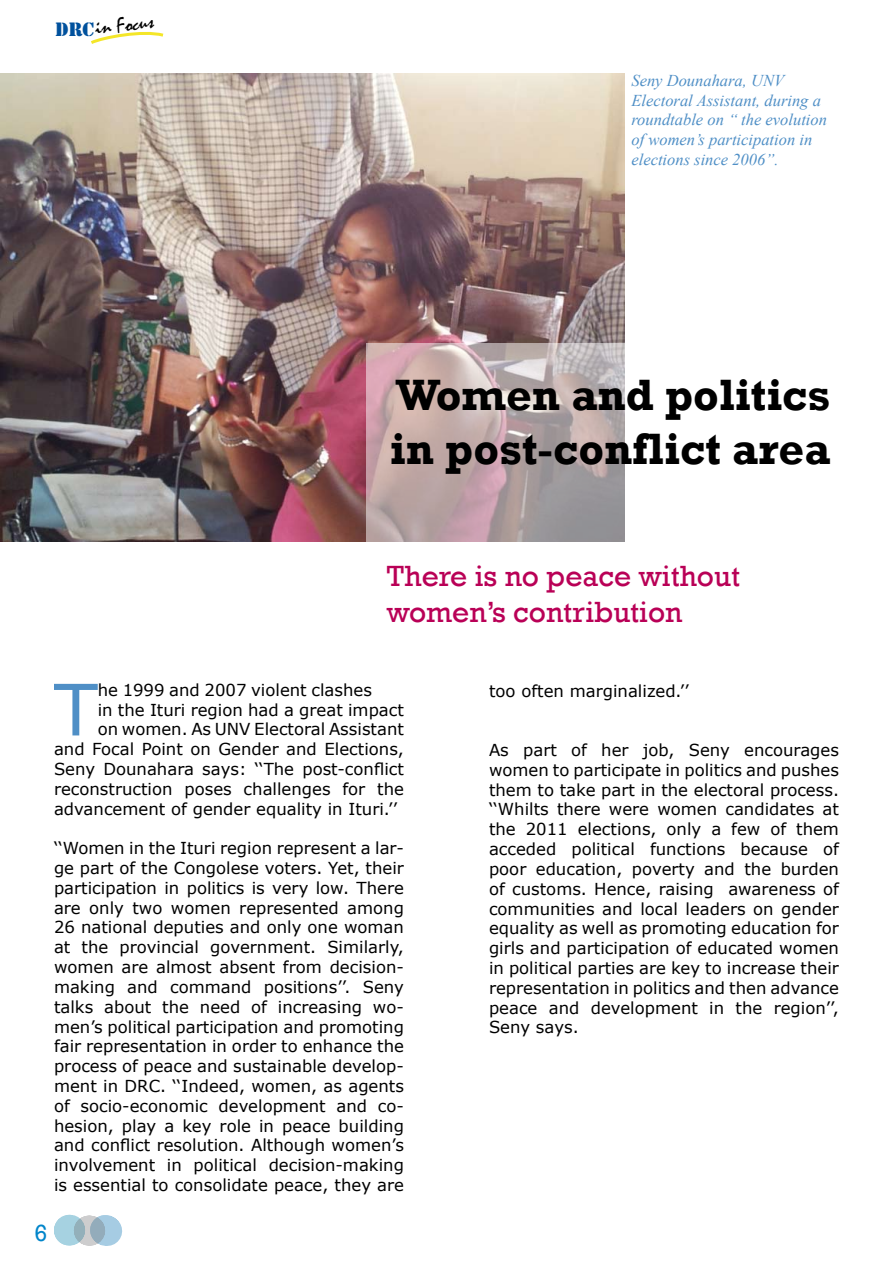
<style>
.page{position:relative;width:893px;height:1263px;background:#fff}
.page>*{position:absolute;margin:0;border:0;box-sizing:border-box;transform-origin:0 0}
.t1{font:70.95px "Verdana";color:#4f8fc6}
.t2{font:700 45px/54px "Rockwell";color:#000}
.t3{font:30px/36px "Rockwell";color:#b90056}
.t4{font:24px "Rockwell";color:#0085ca}
.t5{font:21px "Mistral";color:#000}
.t6{font:18px "Stencil Std";color:#00519d}
.t7{font:16.5px/19.8px "Verdana";color:#000;text-align:justify}
.t8{font:italic 16.5px/19.8px "Times New Roman";color:#4f8fc6}
</style>
<div class="page">
<hr style="left:106px;top:1216px;width:1px;height:30px;background:#006faf">
<hr style="left:105px;top:1215px;width:1px;height:30px;background:#006faf">
<svg style="left:54px;top:1215px;width:35px;height:30px"></svg>
<hr style="left:89px;top:1215px;width:1px;height:30px;background:#707173">
<svg style="left:91px;top:31px;width:73px;height:13px"></svg>
<img style="left:0;top:74px;width:624px;height:467px">
<svg style="left:367px;top:343px;width:258px;height:199px;background:#bca9a9"></svg>
<p class="t6" style="left:56px;top:17px;width:40px">DRC</p>
<p class="t5" style="left:94px;top:15px;width:60px;rotate:-6deg">in Focus</p>
<p class="t8" style="left:631px;top:70px;width:197px">Seny Dounahara, UNV<br>Electoral Assistant, during a roundtable on ‘‘ the evolution of women’s participation in elections since 2006’’.</p>
<h2 class="t2" style="left:390px;top:367px;width:442px">Women and politics in post-conflict area</h2>
<h3 class="t3" style="left:387px;top:559px;width:355px">There is no peace without women’s contribution</h3>
<h1 class="t1" style="left:54px;top:661px;width:45px">T</h1>
<p class="t7" style="left:98px;top:680px;width:276px">he 1999 and 2007 violent clashes</p>
<p class="t7" style="left:98px;top:699px;width:308px">in the Ituri region had a great impact</p>
<p class="t7" style="left:98px;top:719px;width:308px">on women. As UNV Electoral Assistant</p>
<p class="t7" style="left:54px;top:739px;width:351px">and Focal Point on Gender and Elections,</p>
<p class="t7" style="left:54px;top:759px;width:351px">Seny Dounahara says: ‘‘The post-conflict</p>
<p class="t7" style="left:54px;top:779px;width:351px">reconstruction poses challenges for the</p>
<p class="t7" style="left:54px;top:798px;width:345px">advancement of gender equality in Ituri.’’</p>
<p class="t7" style="left:54px;top:838px;width:351px">‘‘Women in the Ituri region represent a lar&shy;ge part of the Congolese voters. Yet, their participation in politics is very low. There are only two women represented among 26 national deputies and only one woman at the provincial government. Similarly, women are almost absent from decision&shy;making and command positions’’. Seny talks about the need of increasing wo&shy;men’s political participation and promoting fair representation in order to enhance the process of peace and sustainable develop&shy;ment in DRC. ‘‘Indeed, women, as agents of socio-economic development and co&shy;hesion, play a key role in peace building and conflict resolution. Although women’s involvement in political decision-making is essential to consolidate peace, they are</p>
<h3 class="t4" style="left:35px;top:1219px;width:15px">6</h3>
<p class="t7" style="left:489px;top:681px;width:201px">too often marginalized.’’</p>
<p class="t7" style="left:489px;top:740px;width:351px">As part of her job, Seny encourages women to participate in politics and pushes them to take part in the electoral process. ‘‘Whilts there were women candidates at the 2011 elections, only a few of them acceded political functions because of poor education, poverty and the burden of customs. Hence, raising awareness of communities and local leaders on gender equality as well as promoting education for girls and participation of educated women in political parties are key to increase their representation in politics and then advance peace and development in the region’’, Seny says.</p>
</div>
